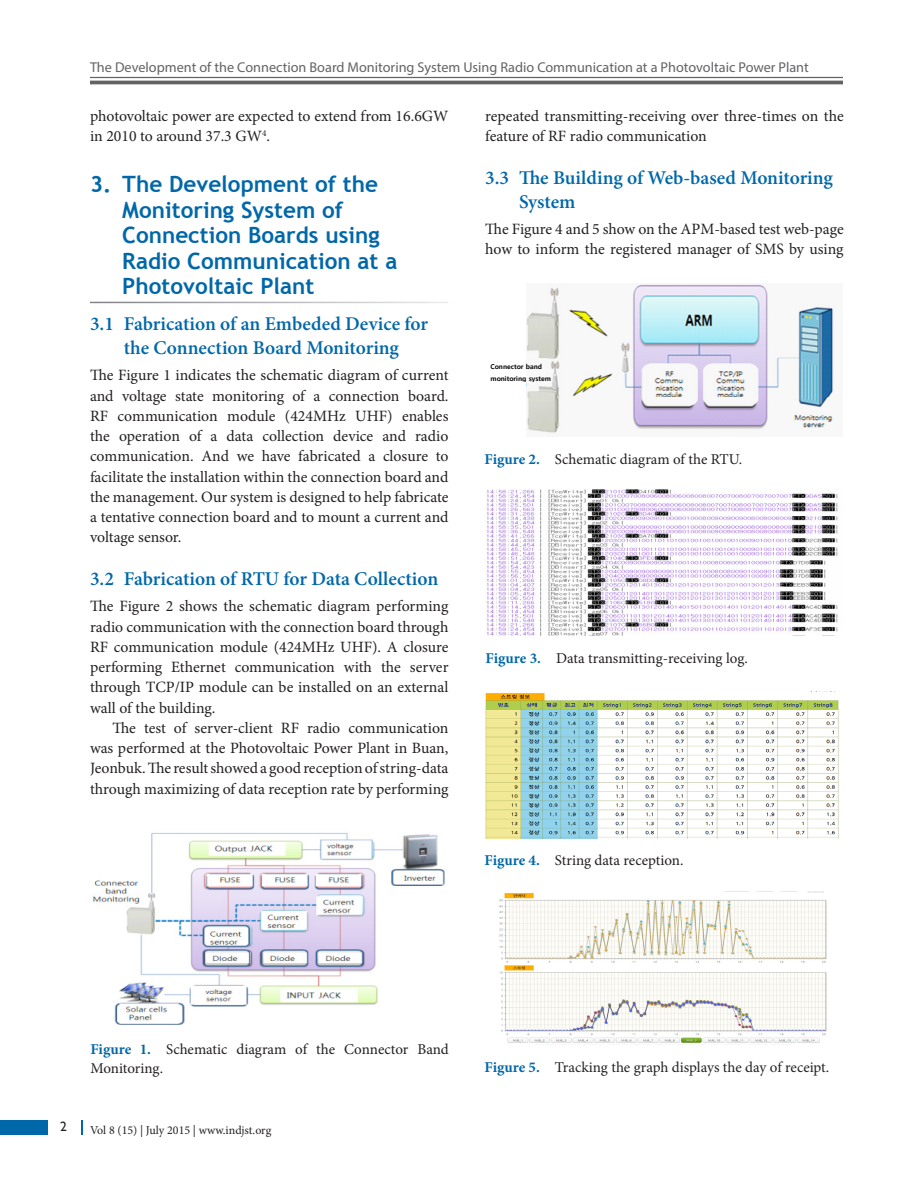
<style>
.page{position:relative;width:918px;height:1188px;background:#fff}
.page>*{position:absolute;margin:0;border:0;box-sizing:border-box;transform-origin:0 0}
.t1{font:700 22.5px/25.5px "Trebuchet MS";color:#0068a9}
.t2{font:600 19.5px/24px "Minion Pro";color:#0068a9;text-align:center}
.Text{font:15.75px/20.2px "Minion Pro";letter-spacing:-.005em;color:#231f20}
.Text_Ind{font:15.75px/20.2px "Minion Pro";color:#231f20;text-align:justify}
.Fig_cap{font:15px/19.5px "Minion Pro";color:#231f20}
.Fig_cap-2{font:15px "Minion Pro";letter-spacing:-.005em;color:#222}
.RH{font:14.25px "Myriad Pro";color:#636366}
.Paragraph_Style_1{font:13.5px "Gill Sans";color:#231f20}
.Text-2{font:12px "Minion Pro";color:#231f20}
.t3{font:700 6.75px/11.6px "Malgun Gothic";color:#000}
.s1{font-weight:700;color:#0068a9}
.s2{color:#231f20}
</style>
<div class="page">
<hr style="left:90px;top:77px;width:753px;height:1px;background:#636366">
<hr style="left:90px;top:81px;width:753px;height:3px;background:#636366">
<div style="left:0;top:1120px;width:47px;height:15px;background:#0068a9"></div>
<svg style="left:81px;top:1120px;width:1px;height:15px"></svg>
<img style="left:92px;top:832px;width:353px;height:193px">
<img style="left:526px;top:284px;width:309px;height:149px">
<img style="left:486px;top:490px;width:352px;height:145px">
<img style="left:499px;top:891px;width:328px;height:152px">
<img style="left:485px;top:691px;width:354px;height:147px">
<p class="RH" style="left:90px;top:59px;width:720px">The Development of the Connection Board Monitoring System Using Radio Communication at a Photovoltaic Power Plant</p>
<p class="Text" style="left:90px;top:106px;width:360px">photovoltaic power are expected to extend from 16.6GW in 2010 to around 37.3 GW<sup>4</sup>.</p>
<h1 class="t1" style="left:122px;top:171px;width:277px;text-indent:-32px">3. The Development of the<br>Monitoring System of<br>Connection Boards using<br>Radio Communication at a<br>Photovoltaic Plant</h1>
<h2 class="t2" style="left:90px;top:312px;width:340px">3.1 Fabrication of an Embeded Device for the Connection Board Monitoring</h2>
<p class="Text" style="left:90px;top:365px;width:360px;text-align:justify">The Figure 1 indicates the schematic diagram of current and voltage state monitoring of a connection board.<br>RF communication module (424MHz UHF) enables the operation of a data collection device and radio communication. And we have fabricated a closure to facilitate the installation within the connection board and the management. Our system is designed to help fabricate a tentative connection board and to mount a current and voltage sensor.</p>
<h2 class="t2" style="left:90px;top:567px;width:350px">3.2 Fabrication of RTU for Data Collection</h2>
<p class="Text" style="left:90px;top:596px;width:360px;text-align:justify">The Figure 2 shows the schematic diagram performing radio communication with the connection board through RF communication module (424MHz UHF). A closure performing Ethernet communication with the server through TCP/IP module can be installed on an external wall of the building.</p>
<p class="Text_Ind" style="left:90px;top:718px;width:360px;text-indent:22px">The test of server-client RF radio communication was performed at the Photovoltaic Power Plant in Buan, Jeonbuk. The result showed a good reception of string-data through maximizing of data reception rate by performing</p>
<p class="Text_Ind" style="left:485px;top:106px;width:360px">repeated transmitting-receiving over three-times on the feature of RF radio communication</p>
<h2 class="t2" style="left:519px;top:166px;width:316px;text-align:left;text-indent:-34px">3.3 The Building of Web-based Monitoring<br>System</h2>
<p class="Text" style="left:485px;top:219px;width:360px">The Figure 4 and 5 show on the APM-based test web-page how to inform the registered manager of SMS by using</p>
<p class="t3" style="left:491px;top:361px;width:62px">Connector band monitoring system</p>
<p class="Fig_cap" style="left:484px;top:449px;width:259px"><span class="s1">Figure 2.</span> Schematic diagram of the RTU.</p>
<p class="Fig_cap" style="left:486px;top:648px;width:264px"><span class="s1">Figure 3.</span> Data transmitting-receiving log.</p>
<p class="Fig_cap" style="left:484px;top:851px;width:201px"><span class="s1">Figure 4.</span> String data reception.</p>
<p class="Fig_cap" style="left:90px;top:1039px;width:360px"><span class="s1">Figure 1.</span> Schematic diagram of the Connector Band<br>Monitoring.</p>
<p class="Paragraph_Style_1" style="left:60px;top:1118px;width:8px">2</p>
<p class="Text-2" style="left:90px;top:1123px;width:183px">Vol 8 (15) | July 2015 | www.indjst.org</p>
<p class="Fig_cap-2" style="left:484px;top:1057px;width:346px"><span class="s1">Figure 5.</span> Tracking the graph displays the day of receipt<span class="s2">.</span></p>
</div>
